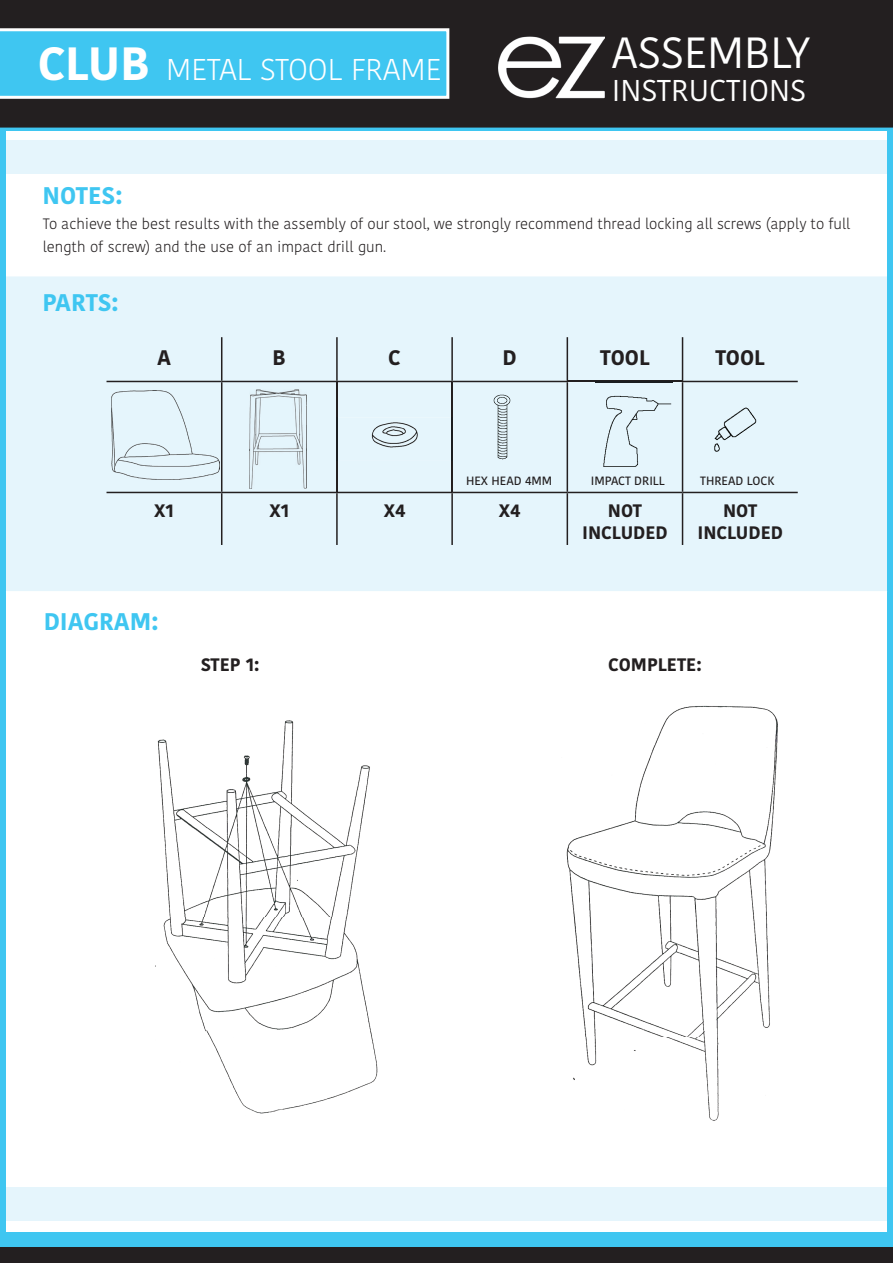
<style>
.page{position:relative;width:893px;height:1263px;background:#fff}
.page>*{position:absolute;margin:0;border:0;box-sizing:border-box;transform-origin:0 0}
.t1{font:43.5px "Kohinoor Devanagari";color:#fff}
.t2{font:300 30px "Kohinoor Devanagari";color:#fff}
.t3{font:30px "Kohinoor Devanagari";color:#fff}
.t4{font:700 24px "Kohinoor Devanagari";color:#3fc6f1}
.t5{font:700 21px "Kohinoor Devanagari";color:#231f20}
.t6{font:700 18px/21.6px "Kohinoor Devanagari";color:#231f20;text-align:center}
.t7{font:300 15px/22.5px "Kohinoor Devanagari";color:#231f20}
.t8{font:500 12px "Kohinoor Devanagari";color:#231f20}
.s1{font-weight:700;font-size:46.5px}
</style>
<div class="page">
<div style="left:0;top:115px;width:893px;height:16px;background:#3fc6f1"></div>
<div style="left:0;top:117px;width:6px;height:1146px;background:#3fc6f1"></div>
<div style="left:888px;top:117px;width:5px;height:1146px;background:#3fc6f1"></div>
<div style="left:0;top:0;width:893px;height:128px;background:#231f20"></div>
<svg style="left:0;top:28px;width:449px;height:71px;background:#50caf0"></svg>
<div style="left:6px;top:141px;width:882px;height:33px;background:#e5f5fc"></div>
<div style="left:6px;top:276px;width:882px;height:315px;background:#e5f5fc"></div>
<img style="left:498px;top:28px;width:106px;height:71px">
<div style="left:6px;top:1187px;width:882px;height:33px;background:#e5f5fc"></div>
<div style="left:0;top:1232px;width:893px;height:16px;background:#3fc6f1"></div>
<div style="left:0;top:1248px;width:893px;height:15px;background:#231f20"></div>
<hr style="left:221px;top:337px;width:1px;height:44px;background:#231f20">
<hr style="left:336px;top:337px;width:2px;height:44px;background:#231f20">
<hr style="left:451px;top:337px;width:2px;height:44px;background:#231f20">
<hr style="left:567px;top:337px;width:1px;height:44px;background:#231f20">
<hr style="left:682px;top:337px;width:1px;height:44px;background:#231f20">
<hr style="left:107px;top:381px;width:115px;height:1px;background:#231f20">
<hr style="left:222px;top:381px;width:115px;height:1px;background:#231f20">
<hr style="left:221px;top:382px;width:1px;height:110px;background:#231f20">
<hr style="left:337px;top:381px;width:115px;height:1px;background:#231f20">
<hr style="left:336px;top:382px;width:2px;height:110px;background:#231f20">
<hr style="left:452px;top:381px;width:115px;height:1px;background:#231f20">
<hr style="left:451px;top:382px;width:2px;height:110px;background:#231f20">
<hr style="left:567px;top:381px;width:115px;height:1px;background:#231f20">
<hr style="left:567px;top:382px;width:1px;height:110px;background:#231f20">
<hr style="left:682px;top:381px;width:116px;height:1px;background:#231f20">
<hr style="left:682px;top:382px;width:1px;height:110px;background:#231f20">
<hr style="left:107px;top:492px;width:115px;height:1px;background:#231f20">
<hr style="left:222px;top:492px;width:115px;height:1px;background:#231f20">
<hr style="left:221px;top:493px;width:1px;height:52px;background:#231f20">
<hr style="left:337px;top:492px;width:115px;height:1px;background:#231f20">
<hr style="left:336px;top:493px;width:2px;height:52px;background:#231f20">
<hr style="left:452px;top:492px;width:115px;height:1px;background:#231f20">
<hr style="left:451px;top:493px;width:2px;height:52px;background:#231f20">
<hr style="left:567px;top:492px;width:115px;height:1px;background:#231f20">
<hr style="left:567px;top:493px;width:1px;height:52px;background:#231f20">
<hr style="left:682px;top:492px;width:116px;height:1px;background:#231f20">
<hr style="left:682px;top:493px;width:1px;height:52px;background:#231f20">
<img style="left:338px;top:417px;width:113px;height:44px">
<img style="left:478px;top:390px;width:53px;height:71px">
<img style="left:595px;top:382px;width:77px;height:90px">
<div style="left:699px;top:385px;width:57px;height:79px;background:#e5f5fc"></div>
<img style="left:155px;top:720px;width:223px;height:394px">
<img style="left:566px;top:705px;width:212px;height:416px">
<img style="left:112px;top:390px;width:107px;height:90px">
<img style="left:250px;top:390px;width:57px;height:98px">
<h2 class="t2" style="left:38px;top:52px;width:405px"><span class="s1">CLUB</span> METAL STOOL FRAME</h2>
<h1 class="t1" style="left:612px;top:27px;width:200px">ASSEMBLY</h1>
<h2 class="t3" style="left:612px;top:73px;width:196px">INSTRUCTIONS</h2>
<h3 class="t4" style="left:42px;top:175px;width:81px">NOTES:</h3>
<p class="t7" style="left:43px;top:213px;width:809px">To achieve the best results with the assembly of our stool, we strongly recommend thread locking all screws (apply to full length of screw) and the use of an impact drill gun.</p>
<h3 class="t4" style="left:42px;top:281px;width:78px">PARTS:</h3>
<h3 class="t5" style="left:157px;top:339px;width:15px">A</h3>
<h3 class="t5" style="left:273px;top:339px;width:15px">B</h3>
<h3 class="t5" style="left:388px;top:339px;width:14px">C</h3>
<h3 class="t5" style="left:503px;top:339px;width:16px">D</h3>
<h3 class="t5" style="left:600px;top:339px;width:51px">TOOL</h3>
<h3 class="t5" style="left:715px;top:339px;width:51px">TOOL</h3>
<p class="t8" style="left:466px;top:474px;width:88px">HEX HEAD 4MM</p>
<p class="t8" style="left:591px;top:474px;width:75px">IMPACT DRILL</p>
<p class="t8" style="left:700px;top:474px;width:76px">THREAD LOCK</p>
<p class="t6" style="left:154px;top:500px;width:21px">X1</p>
<p class="t6" style="left:269px;top:500px;width:21px">X1</p>
<p class="t6" style="left:384px;top:500px;width:23px">X4</p>
<p class="t6" style="left:499px;top:500px;width:23px">X4</p>
<p class="t6" style="left:582px;top:500px;width:87px">NOT<br>INCLUDED</p>
<p class="t6" style="left:697px;top:500px;width:87px">NOT<br>INCLUDED</p>
<h3 class="t4" style="left:44px;top:600px;width:116px">DIAGRAM:</h3>
<p class="t6" style="left:201px;top:654px;width:60px">STEP 1:</p>
<p class="t6" style="left:608px;top:654px;width:95px">COMPLETE:</p>
</div>
